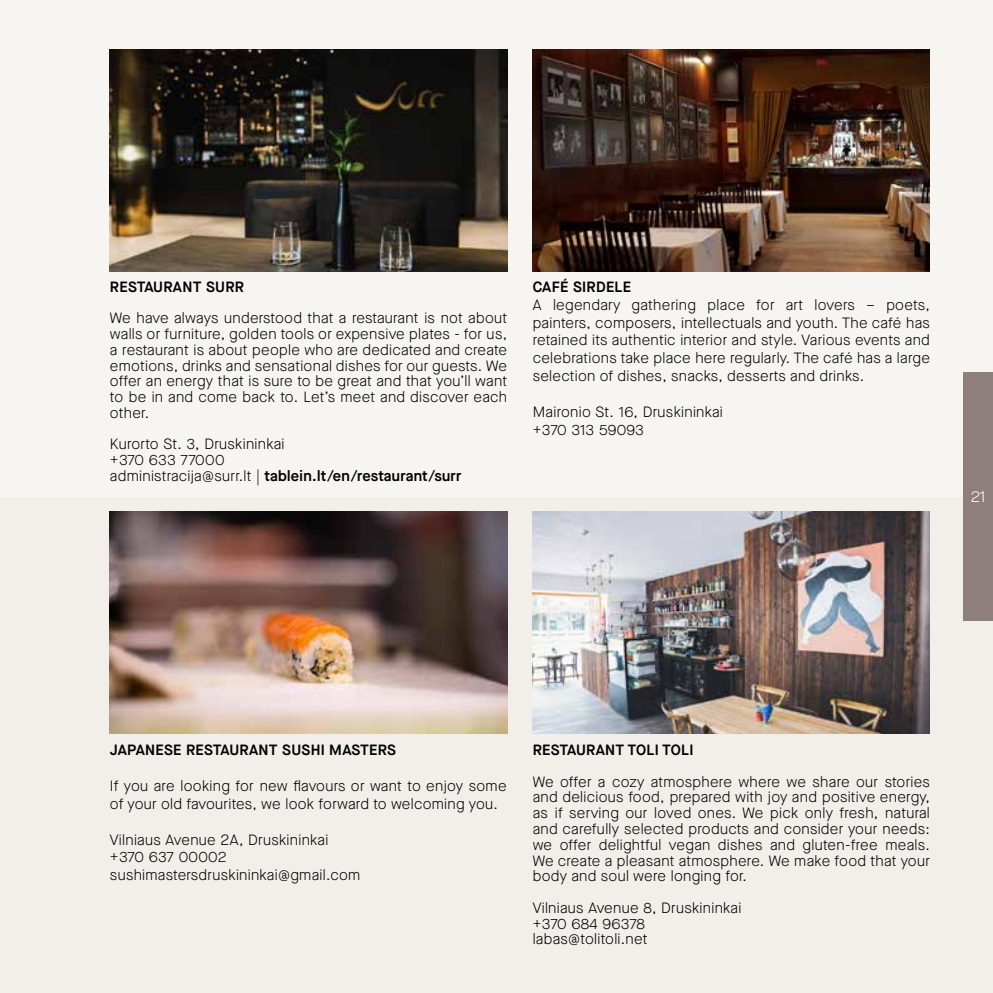
<style>
.page{position:relative;width:993px;height:993px;background:#fff}
.page>*{position:absolute;margin:0;border:0;box-sizing:border-box;transform-origin:0 0}
.t1{font:300 15.75px "Maison Neue";color:#fff}
.t2{font:300 14.88px/15.8px "Maison Neue";letter-spacing:.02em;color:#000}
.t3{font:600 14.88px "Maison Neue";letter-spacing:.02em;color:#000}
.s1{font-weight:600}
</style>
<div class="page">
<div style="left:0;top:0;width:992px;height:992px;background:#f7f5f2"></div>
<div style="left:0;top:497px;width:992px;height:495px;background:#f2eeea"></div>
<div style="left:962px;top:372px;width:30px;height:248px;background:#8e7e7c"></div>
<img style="left:532px;top:511px;width:397px;height:222px">
<img style="left:532px;top:50px;width:397px;height:222px">
<img style="left:110px;top:50px;width:397px;height:222px">
<img style="left:110px;top:511px;width:397px;height:222px">
<p class="t3" style="left:110px;top:276px;width:136px">RESTAURANT SURR</p>
<p class="t2" style="left:110px;top:310px;width:398px;text-align:justify">We have always understood that a restaurant is not about walls or furniture, golden tools or expensive plates - for us, a restaurant is about people who are dedicated and create emotions, drinks and sensational dishes for our guests. We offer an energy that is sure to be great and that you’ll want to be in and come back to. Let’s meet and discover each other.</p>
<p class="t2" style="left:110px;top:436px;width:353px">Kurorto St. 3, Druskininkai<br>+370 633 77000<br>administracija@surr.lt | <span class="s1">tablein.lt/en/restaurant/surr</span></p>
<p class="t3" style="left:532px;top:276px;width:100px">CAFÉ SIRDELE</p>
<p class="t2" style="left:532px;top:295px;width:398px;line-height:17.8px;text-align:justify">A legendary gathering place for art lovers – poets, painters, composers, intellectuals and youth. The café has retained its authentic interior and style. Various events and celebrations take place here regularly. The café has a large selection of dishes, snacks, desserts and drinks.</p>
<p class="t2" style="left:532px;top:402px;width:192px;line-height:17.8px">Maironio St. 16, Druskininkai +370 313 59093</p>
<p class="t1" style="left:970px;top:486px;width:16px">21</p>
<p class="t3" style="left:110px;top:739px;width:287px">JAPANESE RESTAURANT SUSHI MASTERS</p>
<p class="t2" style="left:110px;top:776px;width:398px;line-height:17.8px">If you are looking for new flavours or want to enjoy some of your old favourites, we look forward to welcoming you.</p>
<p class="t2" style="left:110px;top:830px;width:252px;line-height:17.8px">Vilniaus Avenue 2A, Druskininkai +370 637 00002 sushimastersdruskininkai@gmail.com</p>
<p class="t3" style="left:532px;top:739px;width:162px">RESTAURANT TOLI TOLI</p>
<p class="t2" style="left:532px;top:773px;width:398px;text-align:justify">We offer a cozy atmosphere where we share our stories and delicious food, prepared with joy and positive energy, as if serving our loved ones. We pick only fresh, natural and carefully selected products and consider your needs: we offer delightful vegan dishes and gluten-free meals.<br>We create a pleasant atmosphere. We make food that your body and soul were longing for.</p>
<p class="t2" style="left:532px;top:899px;width:210px">Vilniaus Avenue 8, Druskininkai +370 684 96378 labas@tolitoli.net</p>
</div>
